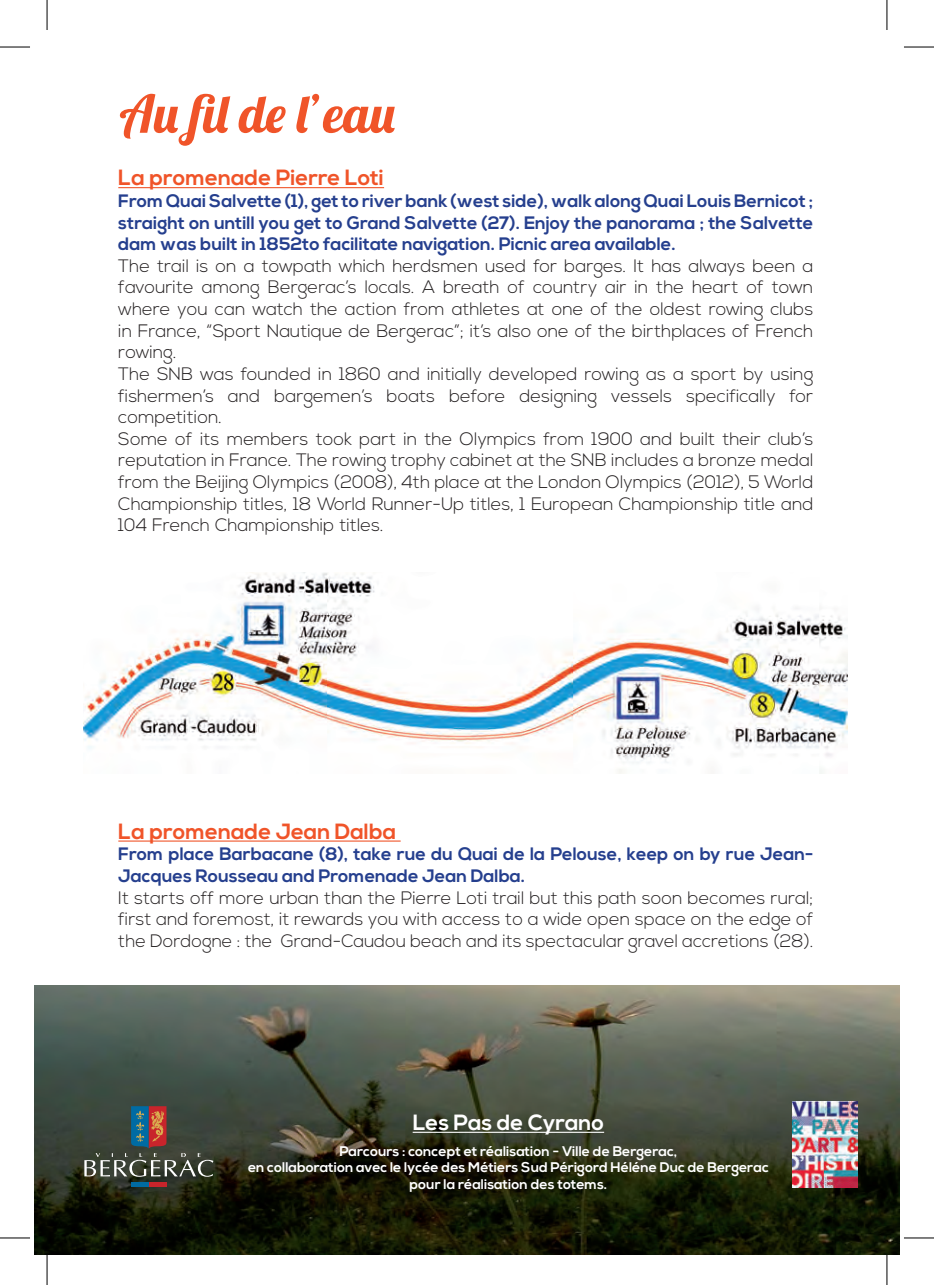
<style>
.page{position:relative;width:934px;height:1285px;background:#fff}
.page>*{position:absolute;margin:0;border:0;box-sizing:border-box;transform-origin:0 0}
.t1{font:52px "Lobster 1.4";color:#f05429}
.t2{font:700 22px "Nexa";color:#f05429}
.t3{font:700 22px "Nexa";color:#fff}
.t4{font:300 18px/21.6px "Nexa";color:#231f20}
.t5{font:700 18px/21.6px "Nexa";color:#253f8e;text-align:justify}
.t6{font:700 14px/16.8px "Nexa";color:#fff;text-align:center}
</style>
<div class="page">
<img style="left:84px;top:572px;width:763px;height:201px">
<img style="left:34px;top:985px;width:864px;height:270px">
<hr style="left:412px;top:1131px;width:192px;height:1px;background:#fff">
<img style="left:792px;top:1101px;width:65px;height:86px">
<svg style="left:84px;top:1106px;width:129px;height:70px;background:#4f524b"></svg>
<hr style="left:131px;top:1183px;width:18px;height:4px;background:#006ba3">
<hr style="left:149px;top:1183px;width:17px;height:4px;background:#c8242b">
<hr style="left:118px;top:187px;width:266px;height:1px;background:#f05429">
<hr style="left:118px;top:840px;width:282px;height:1px;background:#f05429">
<hr style="left:0;top:47px;width:30px;height:1px;background:#000">
<hr style="left:903px;top:47px;width:30px;height:1px;background:#000">
<hr style="left:0;top:1237px;width:30px;height:1px;background:#000">
<hr style="left:903px;top:1237px;width:30px;height:1px;background:#000">
<hr style="left:47px;top:0;width:1px;height:30px;background:#000">
<hr style="left:47px;top:1255px;width:1px;height:30px;background:#000">
<hr style="left:886px;top:0;width:1px;height:30px;background:#000">
<hr style="left:886px;top:1255px;width:1px;height:30px;background:#000">
<h1 class="t1" style="left:119px;top:81px;width:277px">Au fil de l’eau</h1>
<p class="t2" style="left:118px;top:165px;width:267px">La promenade Pierre Loti</p>
<p class="t5" style="left:118px;top:191px;width:696px">From Quai Salvette (1), get to river bank (west side), walk along Quai Louis Bernicot ; straight on untill you get to Grand Salvette (27). Enjoy the panorama ; the Salvette dam was built in 1852to facilitate navigation. Picnic area available.</p>
<p class="t4" style="left:118px;top:256px;width:696px">The trail is on a towpath which herdsmen used for barges. It has always been a favourite among Bergerac’s locals. A breath of country air in the heart of town where you can watch the action from athletes at one of the oldest rowing clubs in France, “Sport Nautique de Bergerac”; it’s also one of the birthplaces of French rowing.<br>The SNB was founded in 1860 and initially developed rowing as a sport by using fishermen’s and bargemen’s boats before designing vessels specifically for competition.<br>Some of its members took part in the Olympics from 1900 and built their club’s reputation in France. The rowing trophy cabinet at the SNB includes a bronze medal from the Beijing Olympics (2008), 4th place at the London Olympics (2012), 5 World Championship titles, 18 World Runner-Up titles, 1 European Championship title and 104 French Championship titles.</p>
<p class="t2" style="left:118px;top:818px;width:279px">La promenade Jean Dalba</p>
<p class="t5" style="left:118px;top:844px;width:696px">From place Barbacane (8), take rue du Quai de la Pelouse, keep on by rue Jean-<br>Jacques Rousseau and Promenade Jean Dalba.</p>
<p class="t4" style="left:118px;top:887px;width:696px;text-align:justify">It starts off more urban than the Pierre Loti trail but this path soon becomes rural; first and foremost, it rewards you with access to a wide open space on the edge of the Dordogne : the Grand-Caudou beach and its spectacular gravel accretions (28).</p>
<p class="t3" style="left:412px;top:1109px;width:193px">Les Pas de Cyrano</p>
<p class="t6" style="left:248px;top:1142px;width:522px">Parcours : concept et réalisation - Ville de Bergerac,<br>en collaboration avec le lycée des Métiers Sud Périgord Héléne Duc de Bergerac pour la réalisation des totems.</p>
</div>
